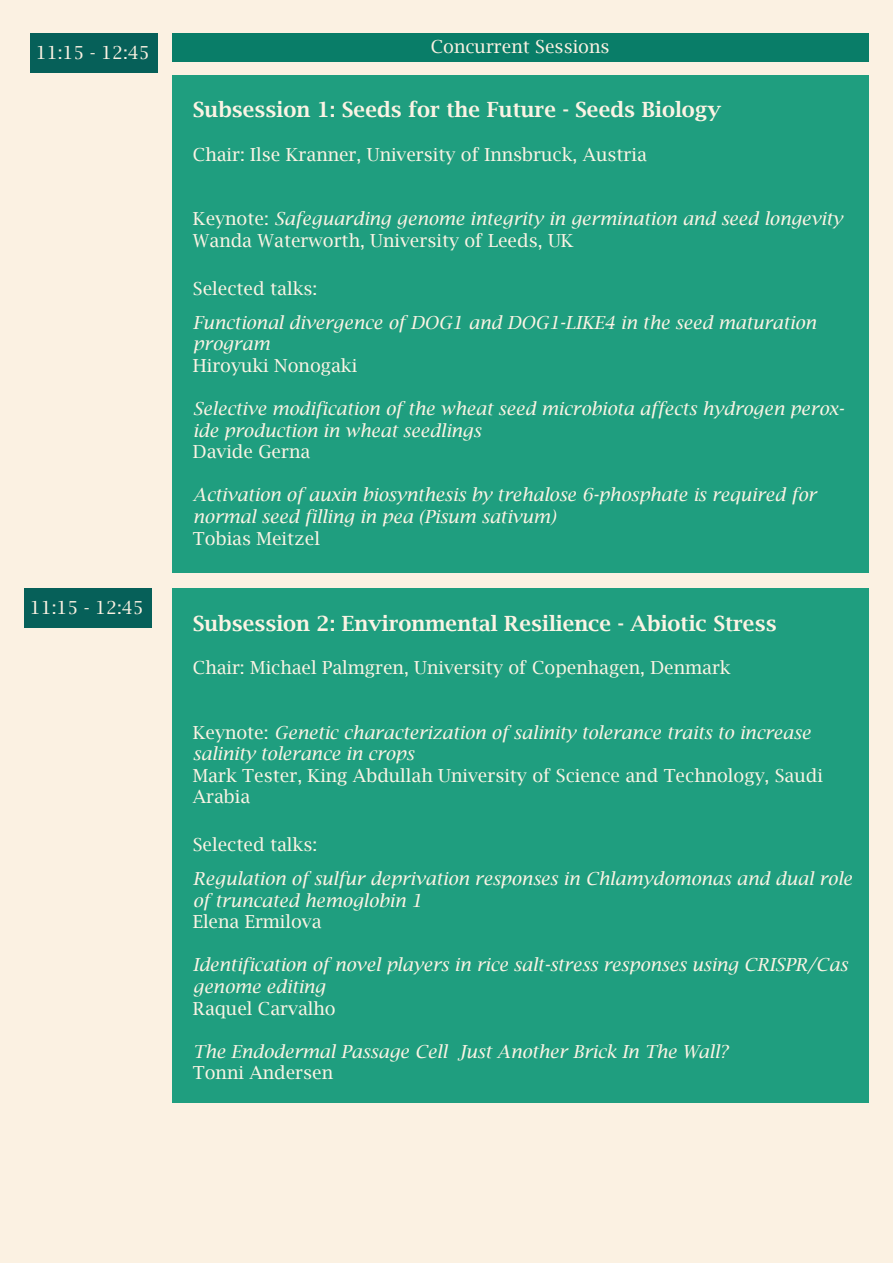
<style>
.page{position:relative;width:893px;height:1263px;background:#fbf1e2}
.page>*{position:absolute;margin:0;border:0;box-sizing:border-box;transform-origin:0 0}
.Event{font:600 21px "Lucida Bright";color:#fbf3e4}
.Event-2{font:italic 18px/21.6px "Lucida Bright";color:#fbf3e4}
.Event-3{font:18px/21.6px "Lucida Bright";color:#fbf3e4}
.Klokke{font:18px "Lucida Bright";color:#fbf1e2}
.Event-4{font:18px "Lucida Bright";color:#fbf1e2}
.s1{font-style:normal}
</style>
<div class="page">
<div style="left:30px;top:33px;width:128px;height:40px;background:#066059"></div>
<div style="left:172px;top:33px;width:697px;height:29px;background:#097d68"></div>
<div style="left:172px;top:75px;width:697px;height:498px;background:#1f9e7f"></div>
<div style="left:172px;top:589px;width:697px;height:514px;background:#1f9e7f"></div>
<div style="left:24px;top:589px;width:128px;height:39px;background:#066059"></div>
<p class="Klokke" style="left:36px;top:42px;width:115px">11:15 - 12:45</p>
<p class="Event-4" style="left:431px;top:36px;width:180px">Concurrent Sessions</p>
<p class="Event" style="left:193px;top:98px;width:530px">Subsession 1: Seeds for the Future - Seeds Biology</p>
<p class="Event-3" style="left:193px;top:143px;width:455px">Chair: Ilse Kranner, University of Innsbruck, Austria</p>
<p class="Klokke" style="left:30px;top:597px;width:115px">11:15 - 12:45</p>
<p class="Event-2" style="left:193px;top:208px;width:651px"><span class="s1">Keynote:</span> Safeguarding genome integrity in germination and seed longevity</p>
<p class="Event-3" style="left:193px;top:230px;width:382px">Wanda Waterworth, University of Leeds, UK</p>
<p class="Event-3" style="left:193px;top:278px;width:126px">Selected talks:</p>
<p class="Event-2" style="left:193px;top:311px;width:625px">Functional divergence of DOG1 and DOG1-LIKE4 in the seed maturation program</p>
<p class="Event-3" style="left:193px;top:354px;width:166px">Hiroyuki Nonogaki</p>
<p class="Event-2" style="left:193px;top:398px;width:653px">Selective modification of the wheat seed microbiota affects hydrogen perox&shy;ide production in wheat seedlings</p>
<p class="Event-3" style="left:193px;top:441px;width:119px">Davide Gerna</p>
<p class="Event-2" style="left:193px;top:484px;width:625px">Activation of auxin biosynthesis by trehalose 6-phosphate is required for normal seed filling in pea (Pisum sativum)</p>
<p class="Event-3" style="left:193px;top:527px;width:129px">Tobias Meitzel</p>
<p class="Event" style="left:193px;top:611px;width:585px">Subsession 2: Environmental Resilience - Abiotic Stress</p>
<p class="Event-3" style="left:193px;top:656px;width:539px">Chair: Michael Palmgren, University of Copenhagen, Denmark</p>
<p class="Event-2" style="left:193px;top:721px;width:619px"><span class="s1">Keynote:</span> Genetic characterization of salinity tolerance traits to increase salinity tolerance in crops</p>
<p class="Event-3" style="left:193px;top:764px;width:631px">Mark Tester, King Abdullah University of Science and Technology, Saudi<br>Arabia</p>
<p class="Event-3" style="left:193px;top:834px;width:126px">Selected talks:</p>
<p class="Event-2" style="left:193px;top:868px;width:661px">Regulation of sulfur deprivation responses in Chlamydomonas and dual role of truncated hemoglobin 1</p>
<p class="Event-3" style="left:193px;top:911px;width:130px">Elena Ermilova</p>
<p class="Event-2" style="left:193px;top:954px;width:656px">Identification of novel players in rice salt-stress responses using CRISPR/Cas genome editing</p>
<p class="Event-3" style="left:193px;top:997px;width:144px">Raquel Carvalho</p>
<p class="Event-2" style="left:193px;top:1040px;width:537px">The Endodermal Passage Cell Just Another Brick In The Wall?</p>
<p class="Event-3" style="left:193px;top:1062px;width:142px">Tonni Andersen</p>
</div>
